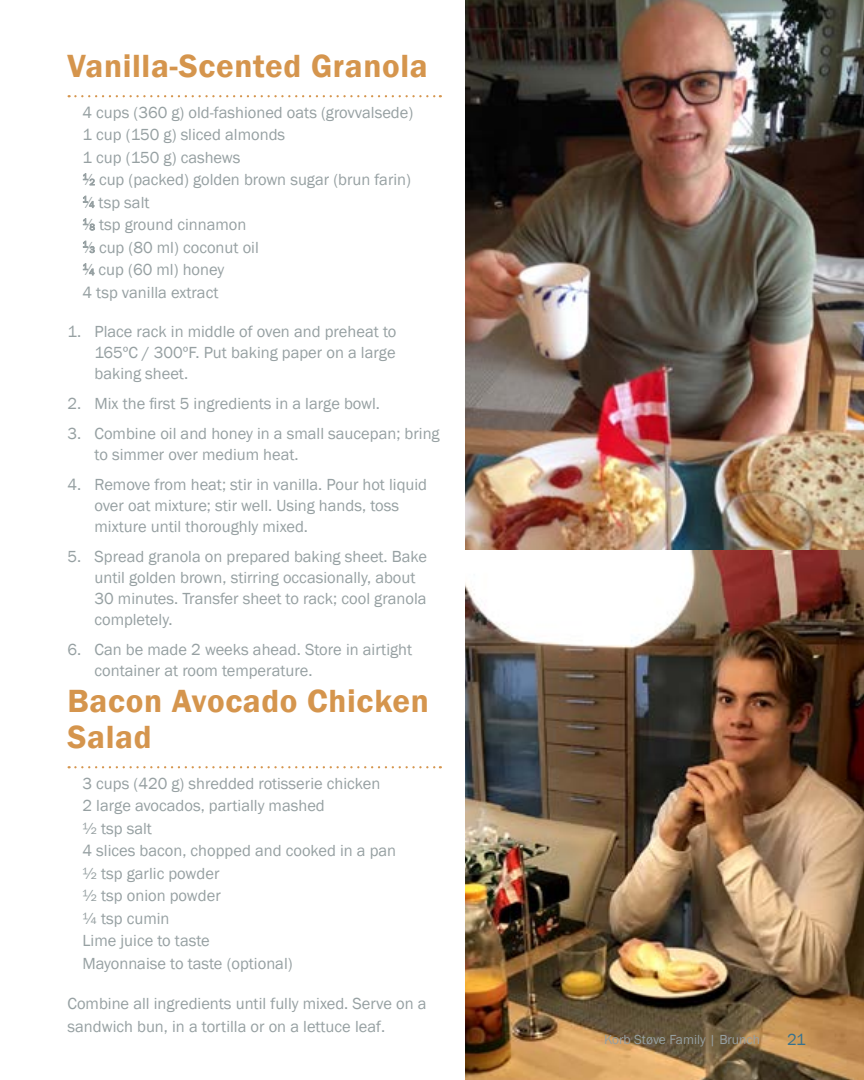
<style>
.page{position:relative;width:864px;height:1080px;background:#fff}
.page>*{position:absolute;margin:0;border:0;box-sizing:border-box;transform-origin:0 0}
.t1{font:600 33px/36px "Franklin Gothic";letter-spacing:.02em;color:#d5954d}
.t2{font:16.5px/22.5px "Franklin Gothic";color:#96a0a2}
.t3{font:16.5px "Franklin Gothic";color:#38718c}
.t4{font:13.5px "Franklin Gothic";color:#96a0a2}
.s1{font-size:9.15px}
</style>
<div class="page">
<svg style="left:69px;top:95px;width:372px;height:2px"></svg>
<svg style="left:69px;top:766px;width:372px;height:2px"></svg>
<img style="left:465px;top:0;width:399px;height:1080px">
<h1 class="t1" style="left:68px;top:48px;width:362px">Vanilla-Scented Granola</h1>
<p class="t2" style="left:82px;top:101px;width:332px">4 cups (360 g) old-fashioned oats (grovvalsede)<br>1 cup (150 g) sliced almonds<br>1 cup (150 g) cashews<br><sup>1</sup>⁄<span class="s1">2</span> cup (packed) golden brown sugar (brun farin)<br><sup>1</sup>⁄<span class="s1">4</span> tsp salt<br><sup>1</sup>⁄<span class="s1">8</span> tsp ground cinnamon<br><sup>1</sup>⁄<span class="s1">3</span> cup (80 ml) coconut oil<br><sup>1</sup>⁄<span class="s1">4</span> cup (60 ml) honey<br>4 tsp vanilla extract</p>
<p class="t2" style="left:95px;top:321px;width:303px;line-height:21px;text-align:justify;text-indent:-27px">1. Place rack in middle of oven and preheat to 165ºC / 300ºF. Put baking paper on a large baking sheet.</p>
<p class="t2" style="left:68px;top:392px;width:314px">2. Mix the first 5 ingredients in a large bowl.</p>
<p class="t2" style="left:95px;top:423px;width:347px;line-height:21px;text-indent:-27px">3. Combine oil and honey in a small saucepan; bring to simmer over medium heat.</p>
<p class="t2" style="left:95px;top:474px;width:334px;line-height:21px;text-indent:-27px">4. Remove from heat; stir in vanilla. Pour hot liquid over oat mixture; stir well. Using hands, toss mixture until thoroughly mixed.</p>
<p class="t2" style="left:95px;top:546px;width:334px;line-height:21px;text-indent:-27px">5. Spread granola on prepared baking sheet. Bake until golden brown, stirring occasionally, about 30 minutes. Transfer sheet to rack; cool granola completely.</p>
<p class="t2" style="left:95px;top:639px;width:319px;line-height:21px;text-indent:-27px">6. Can be made 2 weeks ahead. Store in airtight container at room temperature.</p>
<h1 class="t1" style="left:68px;top:684px;width:363px">Bacon Avocado Chicken<br>Salad</h1>
<p class="t2" style="left:82px;top:772px;width:315px">3 cups (420 g) shredded rotisserie chicken<br>2 large avocados, partially mashed<br>½ tsp salt<br>4 slices bacon, chopped and cooked in a pan ½ tsp garlic powder<br>½ tsp onion powder<br>¼ tsp cumin<br>Lime juice to taste<br>Mayonnaise to taste (optional)</p>
<p class="t2" style="left:68px;top:993px;width:361px">Combine all ingredients until fully mixed. Serve on a sandwich bun, in a tortilla or on a lettuce leaf.</p>
<p class="t4" style="left:604px;top:1031px;width:158px">Korb Støve Family | Brunch</p>
<p class="t3" style="left:787px;top:1030px;width:20px">21</p>
</div>
